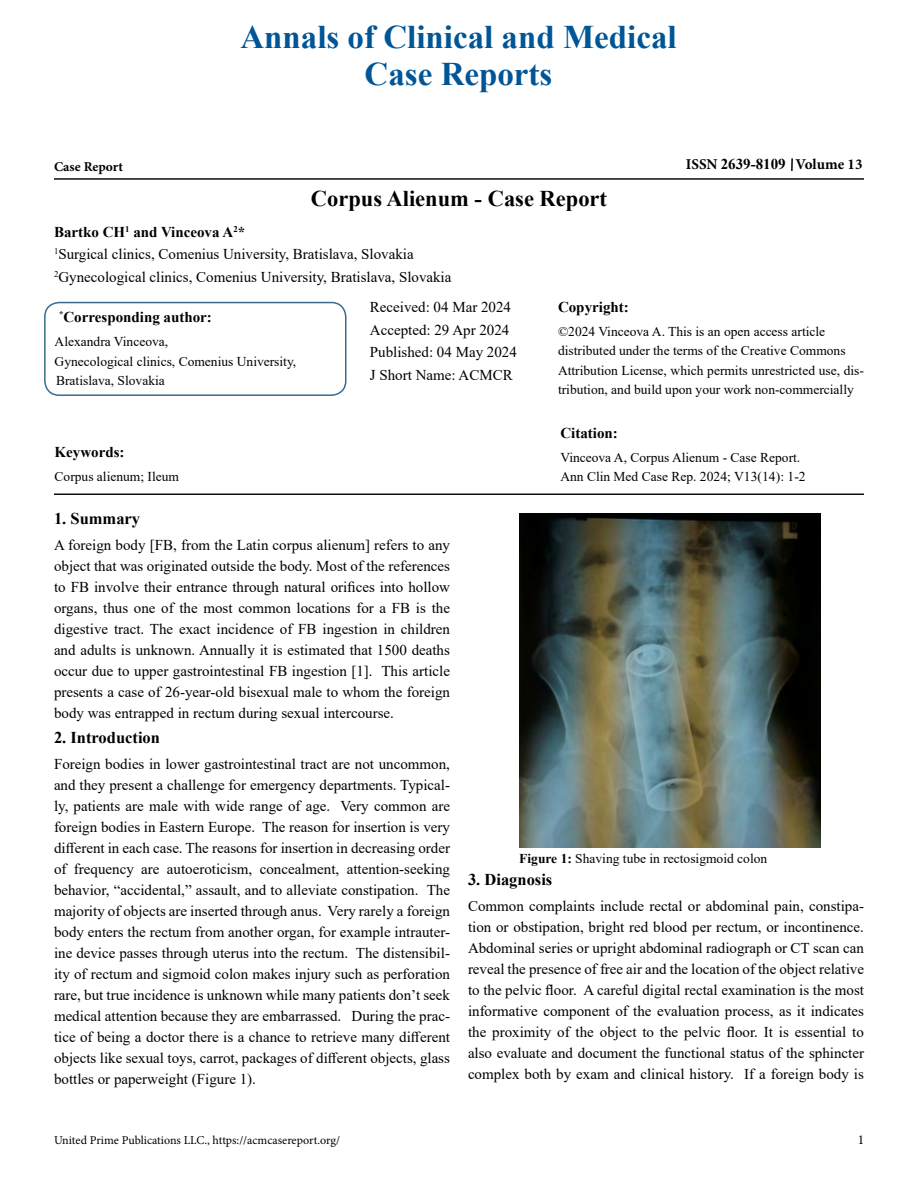
<style>
.page{position:relative;width:918px;height:1188px;background:#fff}
.page>*{position:absolute;margin:0;border:0;box-sizing:border-box;transform-origin:0 0}
.t1{font:700 33px/37.5px "Times New Roman";color:#005596;text-align:center}
.t2{font:700 22.5px "Times New Roman";color:#000}
.t3{font:700 16.5px "Times New Roman";color:#000}
.t4{font:15px/21px "Times New Roman";color:#000;text-align:justify}
.t5{font:700 15px "Times New Roman";color:#000}
.t6{font:700 15px "Minion Pro";color:#000}
.t7{font:13.5px/19.5px "Times New Roman";color:#000}
.t8{font:700 13.5px "Minion Pro";letter-spacing:.005em;color:#000}
.t9{font:13.5px "Minion Pro";color:#000}
.t10{font:12px "Minion Pro";color:#000}
.s1{font-family:"Times New Roman"}
.s2{font-weight:700}
</style>
<div class="page">
<hr style="left:54px;top:178px;width:810px;height:2px;background:#081208">
<svg style="left:791px;top:158px;width:2px;height:13px"></svg>
<div style="left:44px;top:302px;width:302px;height:94px;border:2px solid #386c8d;border-radius:14px"></div>
<hr style="left:54px;top:494px;width:810px;height:1px;background:#081208">
<img style="left:520px;top:513px;width:301px;height:334px">
<h1 class="t1" style="left:240px;top:17px;width:438px">Annals of Clinical and Medical<br>Case Reports</h1>
<p class="t8" style="left:54px;top:157px;width:71px">Case Report</p>
<p class="t6" style="left:686px;top:154px;width:178px">ISSN <span class="s1">2639-8109</span> Volume 13</p>
<h2 class="t2" style="left:311px;top:182px;width:298px">Corpus Alienum - Case Report</h2>
<p class="t4" style="left:54px;top:220px;width:399px;line-height:22.5px;text-align:left"><span class="s2">Bartko CH</span><sup>1</sup> <span class="s2">and Vinceova A</span><sup>2</sup><span class="s2">*<br></span><sup>1</sup>Surgical clinics, Comenius University, Bratislava, Slovakia<br><sup>2</sup>Gynecological clinics, Comenius University, Bratislava, Slovakia</p>
<p class="t5" style="left:59px;top:307px;width:154px"><sup>*</sup>Corresponding author:</p>
<p class="t7" style="left:55px;top:332px;width:243px">Alexandra Vinceova,<br>Gynecological clinics, Comenius University,<br>Bratislava, Slovakia</p>
<p class="t5" style="left:55px;top:441px;width:71px">Keywords:</p>
<p class="t7" style="left:55px;top:466px;width:126px">Corpus alienum; Ileum</p>
<p class="t4" style="left:370px;top:295px;width:149px;line-height:22.5px;text-align:left">Received: 04 Mar 2024<br>Accepted: 29 Apr 2024<br>Published: 04 May 2024<br>J Short Name: ACMCR</p>
<p class="t5" style="left:558px;top:296px;width:72px">Copyright:</p>
<p class="t7" style="left:558px;top:321px;width:308px">©2024 Vinceova A. This is an open access article distributed under the terms of the Creative Commons Attribution License, which permits unrestricted use, dis&shy;tribution, and build upon your work non-commercially</p>
<p class="t5" style="left:560px;top:422px;width:59px">Citation:</p>
<p class="t7" style="left:560px;top:447px;width:247px">Vinceova A, Corpus Alienum - Case Report.<br>Ann Clin Med Case Rep. 2024; V13(14): 1-2</p>
<p class="t3" style="left:54px;top:507px;width:88px">1. Summary</p>
<p class="t4" style="left:54px;top:534px;width:398px">A foreign body [FB, from the Latin corpus alienum] refers to any object that was originated outside the body. Most of the references to FB involve their entrance through natural orifices into hollow organs, thus one of the most common locations for a FB is the digestive tract. The exact incidence of FB ingestion in children and adults is unknown. Annually it is estimated that 1500 deaths occur due to upper gastrointestinal FB ingestion [1]. This article presents a case of 26-year-old bisexual male to whom the foreign body was entrapped in rectum during sexual intercourse.</p>
<p class="t3" style="left:54px;top:726px;width:108px">2. Introduction</p>
<p class="t4" style="left:54px;top:753px;width:398px">Foreign bodies in lower gastrointestinal tract are not uncommon, and they present a challenge for emergency departments. Typical&shy;ly, patients are male with wide range of age. Very common are foreign bodies in Eastern Europe. The reason for insertion is very different in each case. The reasons for insertion in decreasing order of frequency are autoeroticism, concealment, attention-seeking behavior, “accidental,” assault, and to alleviate constipation. The majority of objects are inserted through anus. Very rarely a foreign body enters the rectum from another organ, for example intrauter&shy;ine device passes through uterus into the rectum. The distensibil&shy;ity of rectum and sigmoid colon makes injury such as perforation rare, but true incidence is unknown while many patients don’t seek medical attention because they are embarrassed. During the prac&shy;tice of being a doctor there is a chance to retrieve many different objects like sexual toys, carrot, packages of different objects, glass bottles or paperweight (Figure 1).</p>
<p class="t7" style="left:519px;top:848px;width:249px"><span class="s2">Figure 1:</span> Shaving tube in rectosigmoid colon</p>
<p class="t3" style="left:468px;top:868px;width:86px">3. Diagnosis</p>
<p class="t4" style="left:468px;top:895px;width:398px">Common complaints include rectal or abdominal pain, constipa&shy;tion or obstipation, bright red blood per rectum, or incontinence.<br>Abdominal series or upright abdominal radiograph or CT scan can reveal the presence of free air and the location of the object relative to the pelvic floor. A careful digital rectal examination is the most informative component of the evaluation process, as it indicates the proximity of the object to the pelvic floor. It is essential to also evaluate and document the functional status of the sphincter complex both by exam and clinical history. If a foreign body is</p>
<p class="t10" style="left:54px;top:1132px;width:288px">United Prime Publications LLC., https://acmcasereport.org/</p>
<p class="t9" style="left:858px;top:1130px;width:8px">1</p>
</div>
